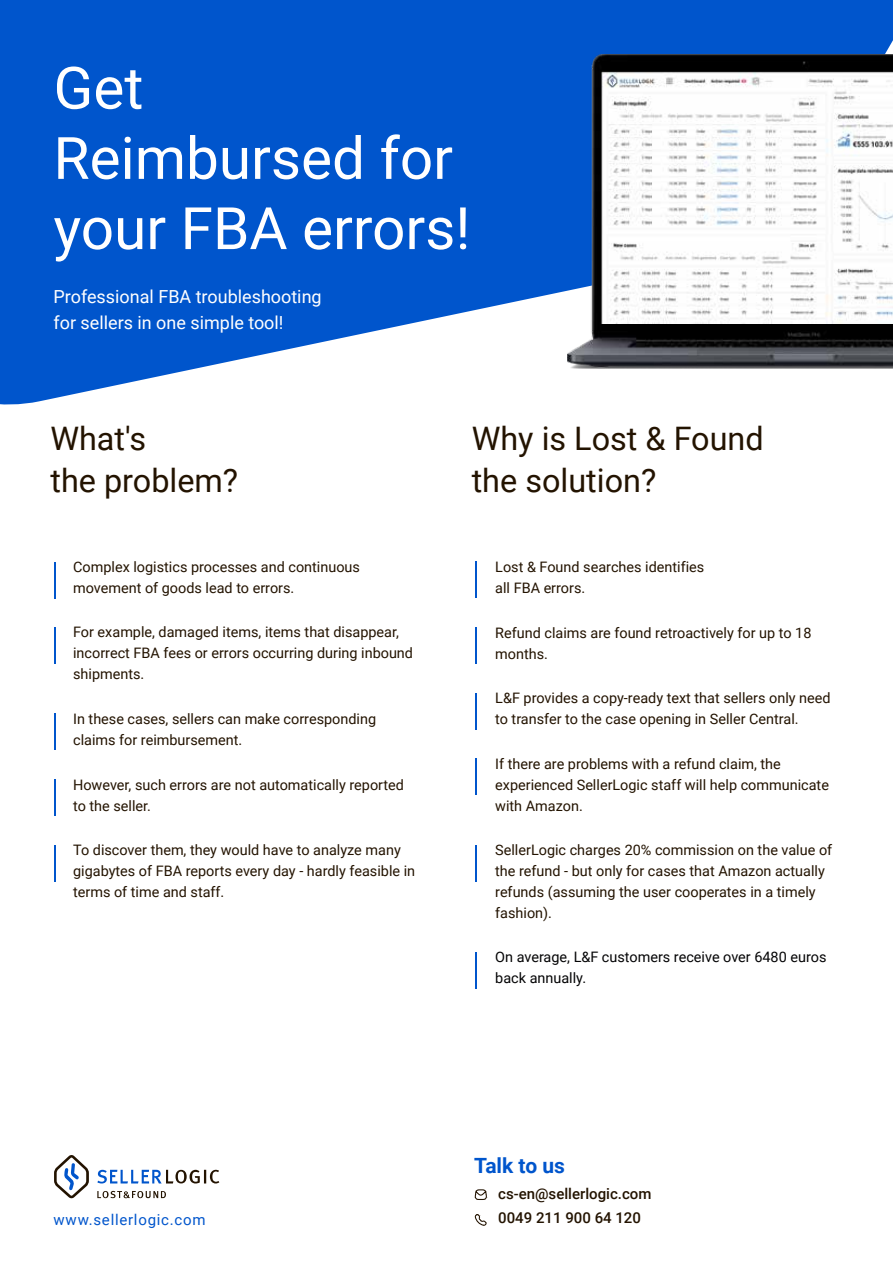
<style>
.page{position:relative;width:893px;height:1263px;background:#fff}
.page>*{position:absolute;margin:0;border:0;box-sizing:border-box;transform-origin:0 0}
.t1{font:58.5px/70.2px "Roboto";color:#fff}
.t2{font:32.4px/42px "Roboto";color:#231300}
.t3{font:700 21px "Roboto";color:#05c}
.t4{font:18px/25.5px "Roboto";color:#fff}
.t5{font:500 15px "Roboto";color:#231300}
.t6{font:15px "Roboto";letter-spacing:.05em;color:#05c}
.t7{font:14.4px/21px "Roboto";color:#231300}
.t8{font:14.4px/21px "Roboto";color:#040405}
</style>
<div class="page">
<svg style="left:0;top:0;width:893px;height:405px;fill:#05c"></svg>
<img style="left:567px;top:54px;width:326px;height:312px">
<img style="left:601px;top:70px;width:292px;height:253px">
<svg style="left:475px;top:1189px;width:12px;height:11px"></svg>
<svg style="left:475px;top:1214px;width:12px;height:12px"></svg>
<svg style="left:54px;top:1155px;width:35px;height:43px"></svg>
<svg style="left:97px;top:1170px;width:122px;height:13px"></svg>
<svg style="left:97px;top:1191px;width:69px;height:7px"></svg>
<hr style="left:475px;top:562px;width:2px;height:36px;background:#05c">
<hr style="left:475px;top:628px;width:2px;height:36px;background:#05c">
<hr style="left:475px;top:693px;width:2px;height:36px;background:#05c">
<hr style="left:475px;top:759px;width:2px;height:36px;background:#05c">
<hr style="left:475px;top:845px;width:2px;height:36px;background:#05c">
<hr style="left:475px;top:952px;width:2px;height:36px;background:#05c">
<hr style="left:54px;top:562px;width:2px;height:36px;background:#05c">
<hr style="left:54px;top:627px;width:2px;height:36px;background:#05c">
<hr style="left:54px;top:714px;width:2px;height:36px;background:#05c">
<hr style="left:54px;top:779px;width:2px;height:36px;background:#05c">
<hr style="left:54px;top:845px;width:2px;height:36px;background:#05c">
<h1 class="t1" style="left:53px;top:51px;width:418px">Get<br>Reimbursed for your FBA errors!</h1>
<p class="t4" style="left:53px;top:284px;width:270px">Professional FBA troubleshooting for sellers in one simple tool!</p>
<h2 class="t2" style="left:50px;top:417px;width:189px">What's<br>the problem?</h2>
<p class="t7" style="left:73px;top:556px;width:288px">Complex logistics processes and continuous movement of goods lead to errors.</p>
<p class="t7" style="left:73px;top:621px;width:341px">For example, damaged items, items that disappear, incorrect FBA fees or errors occurring during inbound shipments.</p>
<p class="t7" style="left:73px;top:708px;width:305px">In these cases, sellers can make corresponding claims for reimbursement.</p>
<p class="t7" style="left:73px;top:774px;width:332px">However, such errors are not automatically reported to the seller.</p>
<p class="t7" style="left:73px;top:839px;width:344px">To discover them, they would have to analyze many gigabytes of FBA reports every day - hardly feasible in terms of time and staff.</p>
<h2 class="t2" style="left:472px;top:417px;width:293px">Why is Lost &amp; Found the solution?</h2>
<p class="t7" style="left:495px;top:556px;width:211px">Lost &amp; Found searches identifies all FBA errors.</p>
<p class="t7" style="left:495px;top:622px;width:318px">Refund claims are found retroactively for up to 18 months.</p>
<p class="t7" style="left:495px;top:687px;width:337px">L&amp;F provides a copy-ready text that sellers only need to transfer to the case opening in Seller Central.</p>
<p class="t7" style="left:495px;top:753px;width:335px">If there are problems with a refund claim, the experienced SellerLogic staff will help communicate with Amazon.</p>
<p class="t7" style="left:495px;top:839px;width:338px">SellerLogic charges 20% commission on the value of the refund - but only for cases that Amazon actually refunds (assuming the user cooperates in a timely fashion).</p>
<p class="t8" style="left:495px;top:946px;width:333px">On average, L&amp;F customers receive over 6480 euros back annually.</p>
<h3 class="t3" style="left:474px;top:1151px;width:92px">Talk to us</h3>
<p class="t5" style="left:498px;top:1183px;width:155px">cs-en@sellerlogic.com</p>
<p class="t6" style="left:54px;top:1209px;width:153px">www.sellerlogic.com</p>
<p class="t5" style="left:498px;top:1207px;width:144px">0049 211 900 64 120</p>
</div>
